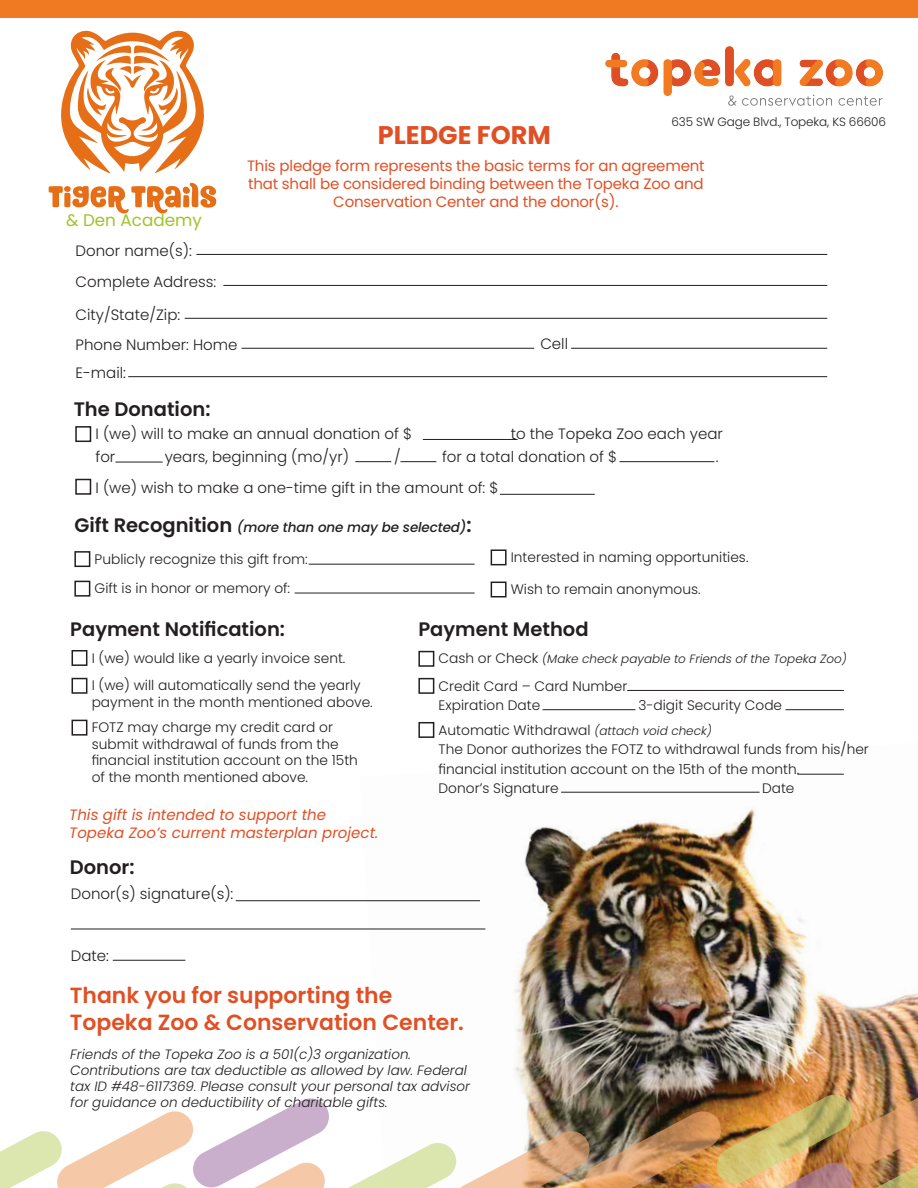
<style>
.page{position:relative;width:918px;height:1188px;background:#fff}
.page>*{position:absolute;margin:0;border:0;box-sizing:border-box;transform-origin:0 0}
.t1{font:700 25.5px "Poppins";color:#e05025}
.t2{font:600 21.9px/26.4px "Poppins";color:#e05025}
.t3{font:600 19.5px "Poppins";color:#231f20}
.t4{font:16.8px "Poppins";color:#a1c22b}
.t5{font:300 15px "Poppins";color:#231f20}
.t6{font:15px/18px "Poppins";letter-spacing:-.01em;color:#e05025;text-align:center}
.t7{font:italic 15px "Poppins";color:#e05025}
.t8{font:300 13.8px/16.5px "Poppins";color:#231f20}
.t9{font:italic 300 13.5px/16.2px "Poppins";color:#231f20}
.t10{font:italic 500 13.5px "Poppins";letter-spacing:-.01em;color:#231f20}
.t11{font:italic 300 12px "Poppins";color:#231f20}
.t12{font:300 12px "Poppins";letter-spacing:-.01em;color:#231f20}
.s1{font-weight:600;font-style:normal;font-size:19.5px}
.s2{font-style:normal;font-size:13.8px}
.s3{font-style:italic;font-size:12px}
</style>
<div class="page">
<img style="left:360px;top:773px;width:558px;height:303px">
<hr style="left:196px;top:254px;width:631px;height:1px;background:#231f20">
<hr style="left:223px;top:285px;width:604px;height:1px;background:#231f20">
<hr style="left:185px;top:318px;width:642px;height:1px;background:#231f20">
<hr style="left:242px;top:348px;width:292px;height:1px;background:#231f20">
<hr style="left:128px;top:376px;width:699px;height:1px;background:#231f20">
<hr style="left:571px;top:348px;width:256px;height:1px;background:#231f20">
<img style="left:606px;top:46px;width:277px;height:60px">
<div style="left:72px;top:650px;width:15px;height:16px;border:2px solid #231f20"></div>
<div style="left:72px;top:678px;width:15px;height:16px;border:2px solid #231f20"></div>
<div style="left:72px;top:720px;width:15px;height:16px;border:2px solid #231f20"></div>
<hr style="left:627px;top:690px;width:217px;height:1px;background:#231f20">
<hr style="left:543px;top:709px;width:92px;height:1px;background:#231f20">
<hr style="left:561px;top:792px;width:199px;height:1px;background:#231f20">
<hr style="left:786px;top:709px;width:58px;height:1px;background:#231f20">
<hr style="left:797px;top:774px;width:47px;height:1px;background:#231f20">
<div style="left:418px;top:651px;width:16px;height:16px;border:2px solid #231f20"></div>
<div style="left:418px;top:722px;width:16px;height:16px;border:2px solid #231f20"></div>
<div style="left:418px;top:678px;width:16px;height:16px;border:2px solid #231f20"></div>
<hr style="left:423px;top:439px;width:95px;height:1px;background:#231f20">
<hr style="left:115px;top:462px;width:48px;height:1px;background:#231f20">
<hr style="left:355px;top:461px;width:36px;height:1px;background:#231f20">
<hr style="left:400px;top:461px;width:36px;height:1px;background:#231f20">
<hr style="left:620px;top:461px;width:94px;height:1px;background:#231f20">
<hr style="left:500px;top:494px;width:95px;height:1px;background:#231f20">
<div style="left:75px;top:426px;width:16px;height:16px;border:2px solid #231f20"></div>
<div style="left:75px;top:479px;width:16px;height:16px;border:2px solid #231f20"></div>
<hr style="left:309px;top:564px;width:166px;height:1px;background:#231f20">
<hr style="left:295px;top:593px;width:180px;height:1px;background:#231f20">
<div style="left:74px;top:551px;width:16px;height:16px;border:2px solid #231f20"></div>
<div style="left:491px;top:549px;width:16px;height:16px;border:2px solid #231f20"></div>
<div style="left:74px;top:581px;width:16px;height:16px;border:2px solid #231f20"></div>
<div style="left:491px;top:582px;width:16px;height:15px;border:2px solid #231f20"></div>
<hr style="left:236px;top:900px;width:244px;height:1px;background:#231f20">
<hr style="left:113px;top:960px;width:72px;height:1px;background:#231f20">
<hr style="left:71px;top:929px;width:414px;height:1px;background:#231f20">
<div style="left:0;top:0;width:918px;height:18px;background:#f07a22"></div>
<img style="left:0;top:1076px;width:918px;height:112px">
<svg style="left:61px;top:30px;width:143px;height:143px"></svg>
<svg style="left:49px;top:183px;width:167px;height:30px"></svg>
<p class="t1" style="left:378px;top:120px;width:175px">PLEDGE FORM</p>
<p class="t12" style="left:672px;top:115px;width:216px">635 SW Gage Blvd., Topeka, KS 66606</p>
<p class="t4" style="left:66px;top:210px;width:137px">&amp; Den Academy</p>
<p class="t5" style="left:76px;top:242px;width:118px">Donor name(s):</p>
<p class="t5" style="left:76px;top:273px;width:142px">Complete Address:</p>
<p class="t5" style="left:76px;top:306px;width:106px">City/State/Zip:</p>
<p class="t5" style="left:76px;top:336px;width:163px">Phone Number: Home</p>
<p class="t5" style="left:76px;top:364px;width:52px">E-mail:</p>
<p class="t3" style="left:74px;top:398px;width:138px">The Donation:</p>
<p class="t6" style="left:247px;top:157px;width:459px">This pledge form represents the basic terms for an agreement that shall be considered binding between the Topeka Zoo and<br>Conservation Center and the donor(s).</p>
<p class="t5" style="left:540px;top:335px;width:29px">Cell</p>
<p class="t5" style="left:95px;top:425px;width:318px">I (we) will to make an annual donation of $</p>
<p class="t5" style="left:511px;top:425px;width:214px">to the Topeka Zoo each year</p>
<p class="t5" style="left:95px;top:448px;width:21px">for</p>
<p class="t5" style="left:165px;top:448px;width:186px">years, beginning (mo/yr)</p>
<p class="t5" style="left:394px;top:448px;width:8px">/</p>
<p class="t5" style="left:442px;top:448px;width:177px">for a total donation of $</p>
<p class="t5" style="left:716px;top:448px;width:4px">.</p>
<p class="t5" style="left:95px;top:479px;width:404px">I (we) wish to make a one-time gift in the amount of: $</p>
<p class="t10" style="left:74px;top:520px;width:399px"><span class="s1">Gift Recognition</span> (more than one may be selected)<span class="s1">:</span></p>
<p class="t8" style="left:95px;top:551px;width:215px">Publicly recognize this gift from:</p>
<p class="t8" style="left:511px;top:549px;width:239px">Interested in naming opportunities.</p>
<p class="t8" style="left:95px;top:580px;width:197px">Gift is in honor or memory of:</p>
<p class="t8" style="left:511px;top:581px;width:191px">Wish to remain anonymous.</p>
<p class="t3" style="left:70px;top:617px;width:216px">Payment Notification:</p>
<p class="t8" style="left:92px;top:650px;width:255px">I (we) would like a yearly invoice sent.</p>
<p class="t8" style="left:92px;top:677px;width:283px">I (we) will automatically send the yearly payment in the month mentioned above.</p>
<p class="t8" style="left:92px;top:719px;width:268px">FOTZ may charge my credit card or submit withdrawal of funds from the financial institution account on the 15th of the month mentioned above.</p>
<p class="t7" style="left:69px;top:806px;width:258px">This gift is intended to support the</p>
<p class="t7" style="left:69px;top:824px;width:310px">Topeka Zoo’s current masterplan project.</p>
<p class="t3" style="left:70px;top:856px;width:66px">Donor:</p>
<p class="t5" style="left:71px;top:885px;width:164px">Donor(s) signature(s):</p>
<p class="t5" style="left:71px;top:947px;width:40px">Date:</p>
<p class="t3" style="left:418px;top:618px;width:172px">Payment Method</p>
<p class="t11" style="left:439px;top:652px;width:410px"><span class="s2">Cash or Check</span> (Make check payable to Friends of the Topeka Zoo)</p>
<p class="t8" style="left:439px;top:678px;width:190px">Credit Card – Card Number</p>
<p class="t8" style="left:439px;top:697px;width:103px">Expiration Date</p>
<p class="t8" style="left:638px;top:697px;width:145px">3-digit Security Code</p>
<p class="t8" style="left:439px;top:722px;width:275px">Automatic Withdrawal <span class="s3">(attach void check)</span></p>
<p class="t8" style="left:439px;top:740px;width:432px;line-height:19.5px">The Donor authorizes the FOTZ to withdrawal funds from his/her financial institution account on the 15th of the month.</p>
<p class="t8" style="left:439px;top:780px;width:121px">Donor’s Signature</p>
<p class="t8" style="left:762px;top:780px;width:34px">Date</p>
<p class="t2" style="left:70px;top:983px;width:396px">Thank you for supporting the<br>Topeka Zoo &amp; Conservation Center.</p>
<p class="t9" style="left:70px;top:1046px;width:401px">Friends of the Topeka Zoo is a 501(c)3 organization.<br>Contributions are tax deductible as allowed by law. Federal tax ID #48-6117369. Please consult your personal tax advisor for guidance on deductibility of charitable gifts.</p>
</div>
